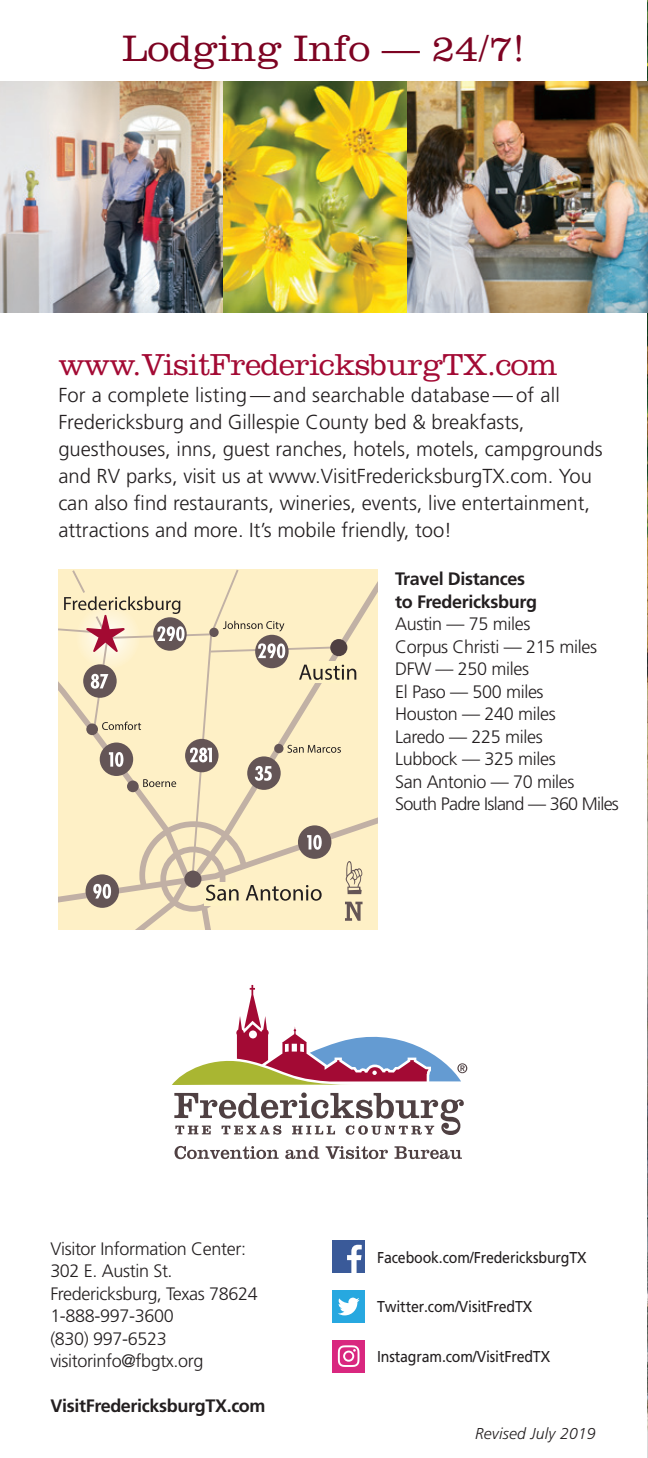
<style>
.page{position:relative;width:648px;height:1458px;background:#fff}
.page>*{position:absolute;margin:0;border:0;box-sizing:border-box;transform-origin:0 0}
.t1{font:300 38.25px "Clarendon";color:#7d0322}
.t2{font:300 31.5px "Clarendon";letter-spacing:-.02em;color:#a30a34}
.t3{font:300 20.25px/27px "Frutiger";color:#231f20}
.t4{font:300 18px "Frutiger";letter-spacing:-.02em;color:#231f20}
.t5{font:700 18px "Frutiger";letter-spacing:-.02em;color:#231f20}
.t6{font:300 18px "Frutiger";letter-spacing:-.04em;color:#231f20}
.t7{font:15.75px "Frutiger";letter-spacing:-.01em;color:#231f20;scale:.9 1}
.t8{font:italic 300 15.75px "Frutiger";letter-spacing:.01em;color:#231f20}
</style>
<div class="page">
<img style="left:647px;top:313px;width:1px;height:909px">
<svg style="left:58px;top:570px;width:320px;height:360px"></svg>
<svg style="left:174px;top:1146px;width:105px;height:13px"></svg>
<svg style="left:285px;top:1146px;width:34px;height:13px"></svg>
<svg style="left:326px;top:1146px;width:62px;height:13px"></svg>
<svg style="left:394px;top:1146px;width:68px;height:13px"></svg>
<svg style="left:174px;top:1092px;width:290px;height:43px"></svg>
<svg style="left:172px;top:985px;width:295px;height:100px"></svg>
<hr style="left:647px;top:0;width:1px;height:259px;background:#231f20">
<hr style="left:647px;top:1273px;width:1px;height:185px;background:#231f20">
<img style="left:222px;top:81px;width:185px;height:232px">
<img style="left:0;top:81px;width:222px;height:232px">
<img style="left:407px;top:81px;width:241px;height:232px">
<div style="left:332px;top:1340px;width:33px;height:33px;background:#d9277f"></div>
<svg style="left:338px;top:1345px;width:21px;height:22px"></svg>
<div style="left:332px;top:1240px;width:33px;height:33px;background:#3a5a99"></div>
<svg style="left:347px;top:1245px;width:15px;height:28px"></svg>
<div style="left:332px;top:1290px;width:33px;height:33px;background:#27a8e0"></div>
<svg style="left:338px;top:1298px;width:22px;height:17px"></svg>
<p class="t1" style="left:122px;top:26px;width:404px">Lodging Info — 24/7!</p>
<p class="t2" style="left:58px;top:347px;width:501px">www.VisitFredericksburgTX.com</p>
<p class="t3" style="left:58px;top:382px;width:546px">For a complete listing—and searchable database—of all Fredericksburg and Gillespie County bed &amp; breakfasts, guesthouses, inns, guest ranches, hotels, motels, campgrounds and RV parks, visit us at www.VisitFredericksburgTX.com. You can also find restaurants, wineries, events, live entertainment, attractions and more. It’s mobile friendly, too!</p>
<p class="t5" style="left:395px;top:569px;width:131px">Travel Distances</p>
<p class="t5" style="left:395px;top:591px;width:143px">to Fredericksburg</p>
<p class="t4" style="left:395px;top:614px;width:137px">Austin — 75 miles</p>
<p class="t4" style="left:395px;top:636px;width:204px">Corpus Christi — 215 miles</p>
<p class="t4" style="left:395px;top:659px;width:135px">DFW — 250 miles</p>
<p class="t4" style="left:395px;top:681px;width:150px">El Paso — 500 miles</p>
<p class="t4" style="left:395px;top:704px;width:162px">Houston — 240 miles</p>
<p class="t4" style="left:395px;top:726px;width:149px">Laredo — 225 miles</p>
<p class="t4" style="left:395px;top:749px;width:162px">Lubbock — 325 miles</p>
<p class="t4" style="left:395px;top:771px;width:181px">San Antonio — 70 miles</p>
<p class="t6" style="left:395px;top:794px;width:225px">South Padre Island — 360 Miles</p>
<p class="t4" style="left:50px;top:1238px;width:197px">Visitor Information Center:</p>
<p class="t4" style="left:50px;top:1261px;width:124px">302 E. Austin St.</p>
<p class="t4" style="left:50px;top:1283px;width:209px">Fredericksburg, Texas 78624</p>
<p class="t4" style="left:50px;top:1306px;width:125px">1-888-997-3600</p>
<p class="t4" style="left:50px;top:1328px;width:118px">(830) 997-6523</p>
<p class="t4" style="left:50px;top:1351px;width:155px">visitorinfo@fbgtx.org</p>
<p class="t5" style="left:50px;top:1395px;width:217px">VisitFredericksburgTX.com</p>
<p class="t7" style="left:377px;top:1248px;width:234px">Facebook.com/FredericksburgTX</p>
<p class="t7" style="left:377px;top:1298px;width:174px">Twitter.com/VisitFredTX</p>
<p class="t7" style="left:377px;top:1347px;width:194px">Instagram.com/VisitFredTX</p>
<p class="t8" style="left:475px;top:1425px;width:122px">Revised July 2019</p>
</div>
